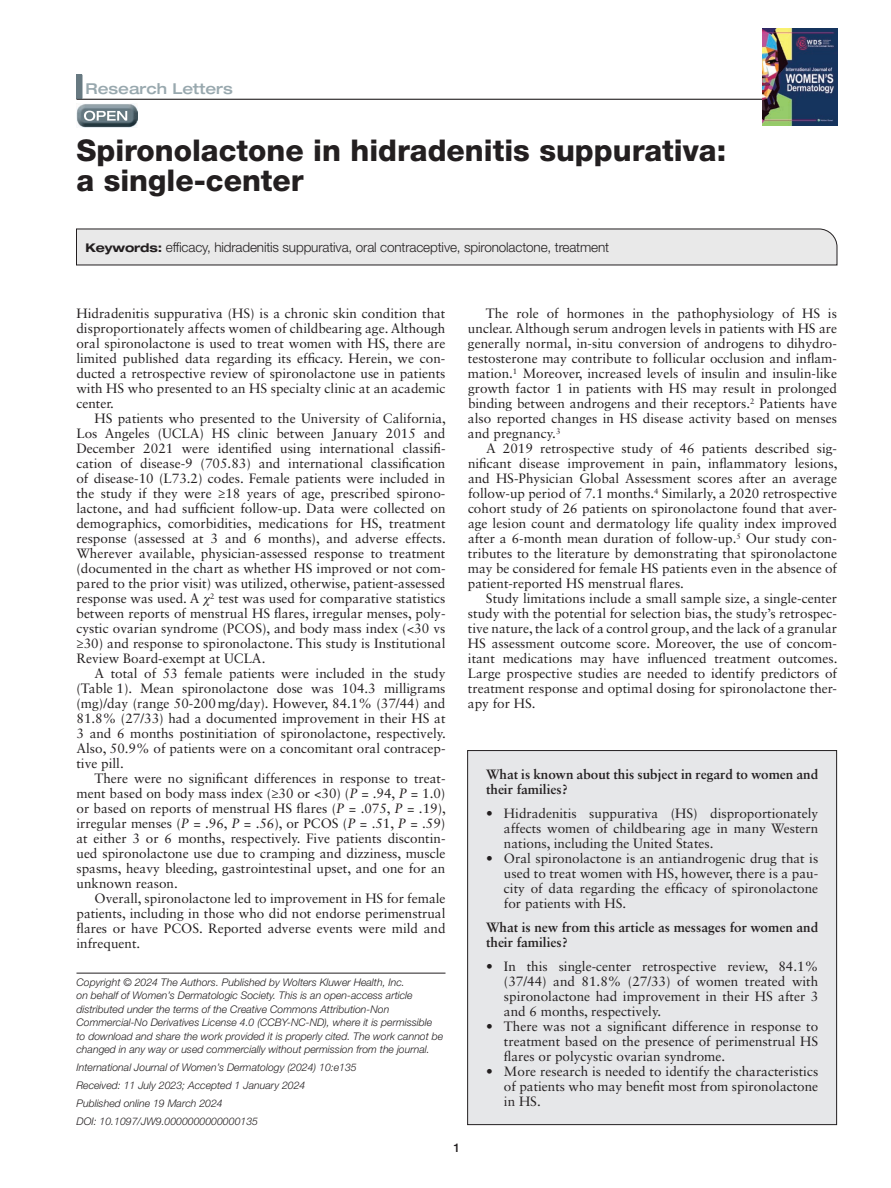
<style>
.page{position:relative;width:891px;height:1188px;background:#fff}
.page>*{position:absolute;margin:0;border:0;box-sizing:border-box;transform-origin:0 0}
.t1{font:800 30px/30px "Helvetica Neue LT Std";color:#231f20}
.t2{font:500 expanded 15px "Helvetica Neue LT Std";color:#98a8ae}
.t3{font:13.5px/15px "Sabon LT Std";color:#231f20;text-align:justify}
.t4{font:700 13.5px/15px "Sabon LT Std";color:#231f20}
.t5{font:300 13.5px "Helvetica Neue LT Std";letter-spacing:-.01em;color:#231f20}
.t6{font:500 12px "Helvetica Neue LT Std";color:#231f20}
.t7{font:italic 300 10.5px/13.5px "Helvetica Neue LT Std";color:#231f20}
.s1{font-weight:700;font-stretch:expanded;font-size:12px}
.s2{font-family:"Gandhari Unicode";font-style:italic}
.s3{font-style:italic}
</style>
<div class="page">
<div style="left:76px;top:74px;width:6px;height:25px;background:#677981"></div>
<hr style="left:76px;top:99px;width:761px;height:1px;background:#231f20">
<img style="left:76px;top:104px;width:61px;height:24px">
<svg style="left:84px;top:111px;width:43px;height:10px"></svg>
<svg style="left:76px;top:228px;width:762px;height:38px;background:#dedede"></svg>
<div style="left:468px;top:751px;width:369px;height:374px;background:#e6e7e9"></div>
<div style="left:467px;top:750px;width:370px;height:375px;border:1px solid #231f20"></div>
<hr style="left:76px;top:973px;width:370px;height:1px;background:#231f20">
<img style="left:763px;top:28px;width:75px;height:97px">
<p class="t2" style="left:86px;top:80px;width:149px">Research Letters</p>
<h1 class="t1" style="left:76px;top:135px;width:651px">Spironolactone in hidradenitis suppurativa: a single-center</h1>
<p class="t5" style="left:86px;top:239px;width:525px"><span class="s1">Keywords:</span> efficacy, hidradenitis suppurativa, oral contraceptive, spironolactone, treatment</p>
<p class="t3" style="left:76px;top:306px;width:371px">Hidradenitis suppurativa (HS) is a chronic skin condition that disproportionately affects women of childbearing age. Although oral spironolactone is used to treat women with HS, there are limited published data regarding its efficacy. Herein, we con&shy;ducted a retrospective review of spironolactone use in patients with HS who presented to an HS specialty clinic at an academic center.</p>
<p class="t3" style="left:76px;top:411px;width:371px;text-indent:18px">HS patients who presented to the University of California, Los Angeles (UCLA) HS clinic between January 2015 and December 2021 were identified using international classifi&shy;cation of disease-9 (705.83) and international classification of disease-10 (L73.2) codes. Female patients were included in the study if they were ≥18 years of age, prescribed spirono&shy;lactone, and had sufficient follow-up. Data were collected on demographics, comorbidities, medications for HS, treatment response (assessed at 3 and 6 months), and adverse effects.<br>Wherever available, physician-assessed response to treatment (documented in the chart as whether HS improved or not com&shy;pared to the prior visit) was utilized, otherwise, patient-assessed response was used. A <span class="s2">χ</span><sup>2</sup> test was used for comparative statistics between reports of menstrual HS flares, irregular menses, poly&shy;cystic ovarian syndrome (PCOS), and body mass index (&lt;30 vs ≥30) and response to spironolactone. This study is Institutional Review Board-exempt at UCLA.</p>
<p class="t3" style="left:76px;top:666px;width:371px;text-indent:18px">A total of 53 female patients were included in the study (Table 1). Mean spironolactone dose was 104.3 milligrams (mg)/day (range 50-200mg/day). However, 84.1% (37/44) and 81.8% (27/33) had a documented improvement in their HS at 3 and 6 months postinitiation of spironolactone, respectively.<br>Also, 50.9% of patients were on a concomitant oral contracep&shy;tive pill.</p>
<p class="t3" style="left:76px;top:771px;width:371px;text-indent:18px">There were no significant differences in response to treat&shy;ment based on body mass index (≥30 or &lt;30) (<span class="s3">P</span> = .94, <span class="s3">P</span> = 1.0) or based on reports of menstrual HS flares (<span class="s3">P</span> = .075, <span class="s3">P</span> = .19), irregular menses (<span class="s3">P</span> = .96, <span class="s3">P</span> = .56), or PCOS (<span class="s3">P</span> = .51, <span class="s3">P</span> = .59) at either 3 or 6 months, respectively. Five patients discontin&shy;ued spironolactone use due to cramping and dizziness, muscle spasms, heavy bleeding, gastrointestinal upset, and one for an unknown reason.</p>
<p class="t3" style="left:76px;top:891px;width:371px;text-indent:18px">Overall, spironolactone led to improvement in HS for female patients, including in those who did not endorse perimenstrual flares or have PCOS. Reported adverse events were mild and infrequent.</p>
<p class="t7" style="left:76px;top:975px;width:368px">Copyright © 2024 The Authors. Published by Wolters Kluwer Health, Inc.<br>on behalf of Women’s Dermatologic Society. This is an open-access article distributed under the terms of the Creative Commons Attribution-Non Commercial-No Derivatives License 4.0 (CCBY-NC-ND), where it is permissible to download and share the work provided it is properly cited. The work cannot be changed in any way or used commercially without permission from the journal.</p>
<p class="t7" style="left:76px;top:1058px;width:282px;line-height:18px">International Journal of Women’s Dermatology (2024) 10:e135<br>Received: 11 July 2023; Accepted 1 January 2024<br>Published online 19 March 2024<br>DOI: 10.1097/JW9.0000000000000135</p>
<p class="t6" style="left:453px;top:1140px;width:8px">1</p>
<p class="t3" style="left:468px;top:306px;width:371px;text-indent:18px">The role of hormones in the pathophysiology of HS is unclear. Although serum androgen levels in patients with HS are generally normal, in-situ conversion of androgens to dihydro&shy;testosterone may contribute to follicular occlusion and inflam&shy;mation.<sup>1</sup> Moreover, increased levels of insulin and insulin-like growth factor 1 in patients with HS may result in prolonged binding between androgens and their receptors.<sup>2</sup> Patients have also reported changes in HS disease activity based on menses and pregnancy.<sup>3</sup></p>
<p class="t3" style="left:468px;top:441px;width:371px;text-indent:18px">A 2019 retrospective study of 46 patients described sig&shy;nificant disease improvement in pain, inflammatory lesions, and HS-Physician Global Assessment scores after an average follow-up period of 7.1 months.<sup>4</sup> Similarly, a 2020 retrospective cohort study of 26 patients on spironolactone found that aver&shy;age lesion count and dermatology life quality index improved after a 6-month mean duration of follow-up.<sup>5</sup> Our study con&shy;tributes to the literature by demonstrating that spironolactone may be considered for female HS patients even in the absence of patient-reported HS menstrual flares.</p>
<p class="t3" style="left:468px;top:591px;width:371px;text-indent:18px">Study limitations include a small sample size, a single-center study with the potential for selection bias, the study’s retrospec&shy;tive nature, the lack of a control group, and the lack of a granular HS assessment outcome score. Moreover, the use of concom&shy;itant medications may have influenced treatment outcomes.<br>Large prospective studies are needed to identify predictors of treatment response and optimal dosing for spironolactone ther&shy;apy for HS.</p>
<p class="t4" style="left:486px;top:767px;width:334px">What is known about this subject in regard to women and their families?</p>
<p class="t3" style="left:504px;top:806px;width:316px;text-indent:-18px">• Hidradenitis suppurativa (HS) disproportionately affects women of childbearing age in many Western nations, including the United States.</p>
<p class="t3" style="left:504px;top:851px;width:316px;text-indent:-18px">• Oral spironolactone is an antiandrogenic drug that is used to treat women with HS, however, there is a pau&shy;city of data regarding the efficacy of spironolactone for patients with HS.</p>
<p class="t4" style="left:486px;top:920px;width:334px">What is new from this article as messages for women and their families?</p>
<p class="t3" style="left:504px;top:959px;width:316px;text-indent:-18px">• In this single-center retrospective review, 84.1% (37/44) and 81.8% (27/33) of women treated with spironolactone had improvement in their HS after 3 and 6 months, respectively.</p>
<p class="t3" style="left:504px;top:1019px;width:316px;text-indent:-18px">• There was not a significant difference in response to treatment based on the presence of perimenstrual HS flares or polycystic ovarian syndrome.</p>
<p class="t3" style="left:504px;top:1064px;width:316px;text-indent:-18px">• More research is needed to identify the characteristics of patients who may benefit most from spironolactone in HS.</p>
</div>
